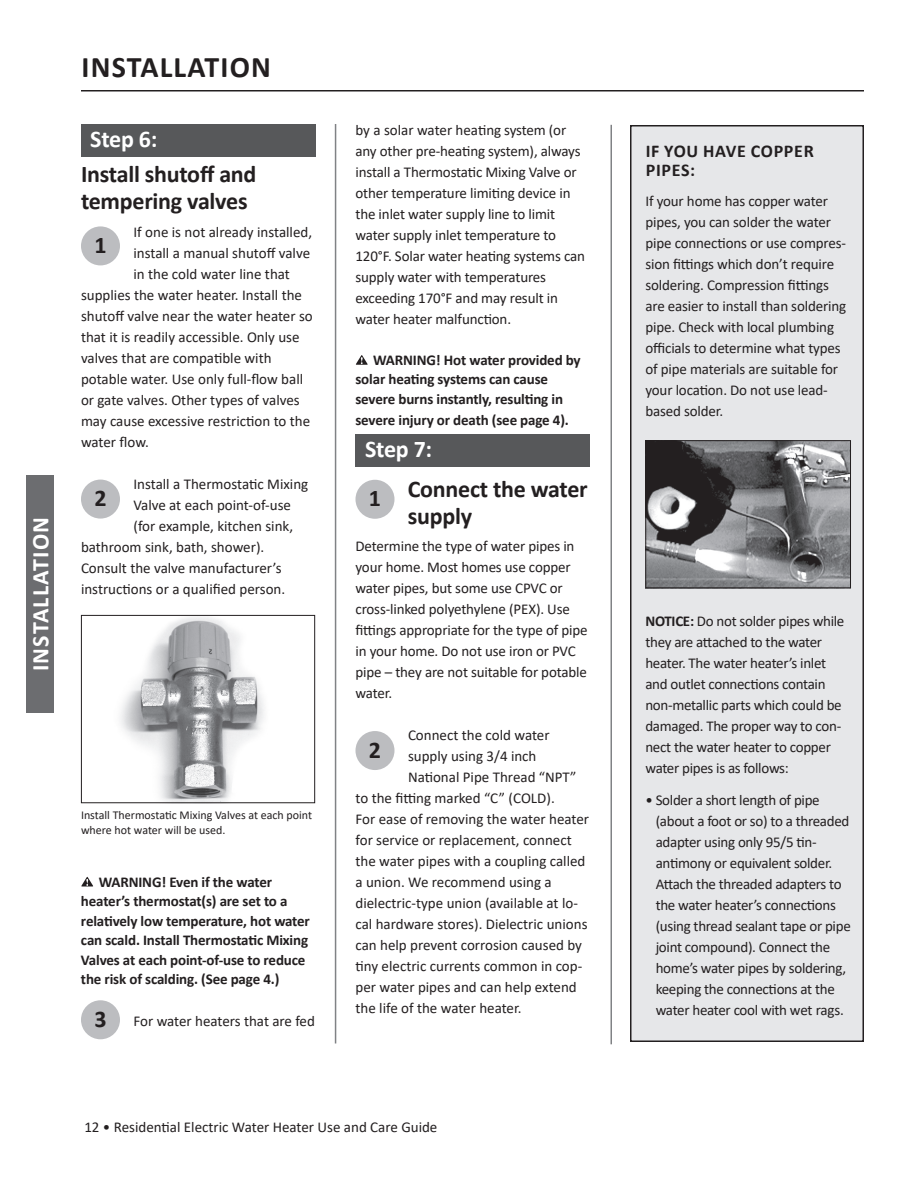
<style>
.page{position:relative;width:918px;height:1188px;background:#fff}
.page>*{position:absolute;margin:0;border:0;box-sizing:border-box;transform-origin:0 0}
.t1{font:700 30px "Calibri";letter-spacing:.04em;color:#231f20}
.t2{font:700 24px/27px "Calibri";letter-spacing:-.01em;color:#231f20}
.t3{font:700 24px "Calibri";letter-spacing:.04em;color:#fff}
.t4{font:700 18px/19.5px "Calibri";letter-spacing:.04em;color:#231f20}
.t5{font:15px/21px "Calibri";letter-spacing:-.01em;color:#231f20}
.t6{font:700 15px/19.5px "Calibri";letter-spacing:-.01em;color:#231f20}
.t7{font:12px/15px "Calibri";color:#231f20}
.s1{font-weight:700;font-size:24px}
.s2{font-weight:700}
</style>
<div class="page">
<div style="left:81px;top:226px;width:39px;height:39px;background:#bcbdc0;border-radius:50%"></div>
<div style="left:81px;top:480px;width:39px;height:39px;background:#bcbdc0;border-radius:50%"></div>
<svg style="left:81px;top:876px;width:12px;height:11px"></svg>
<div style="left:81px;top:1000px;width:39px;height:39px;background:#bcbdc0;border-radius:50%"></div>
<svg style="left:356px;top:355px;width:12px;height:10px"></svg>
<div style="left:356px;top:480px;width:38px;height:39px;background:#bcbdc0;border-radius:50%"></div>
<div style="left:356px;top:731px;width:38px;height:39px;background:#bcbdc0;border-radius:50%"></div>
<hr style="left:81px;top:90px;width:783px;height:2px;background:#231f20">
<hr style="left:335px;top:124px;width:1px;height:919px;background:#808285">
<hr style="left:610px;top:125px;width:2px;height:919px;background:#808285">
<img style="left:120px;top:617px;width:144px;height:184px">
<div style="left:81px;top:615px;width:234px;height:188px;border:1px solid #231f20"></div>
<div style="left:81px;top:124px;width:234px;height:34px;background:#57585a"></div>
<div style="left:356px;top:434px;width:234px;height:33px;background:#57585a"></div>
<div style="left:631px;top:126px;width:232px;height:915px;background:#e6e7e9"></div>
<div style="left:630px;top:125px;width:234px;height:917px;border:2px solid #231f20"></div>
<img style="left:647px;top:442px;width:202px;height:144px">
<div style="left:645px;top:440px;width:206px;height:148px;border:1px solid #231f20"></div>
<div style="left:27px;top:475px;width:27px;height:238px;background:#6c6d70"></div>
<h2 class="t3" style="left:24px;top:671px;width:156px;rotate:-90deg">INSTALLATION</h2>
<h1 class="t1" style="left:82px;top:45px;width:191px">INSTALLATION</h1>
<h2 class="t3" style="left:90px;top:122px;width:69px">Step 6:</h2>
<h2 class="t2" style="left:81px;top:160px;width:177px">Install shutoff and tempering valves</h2>
<h2 class="t2" style="left:94px;top:231px;width:14px">1</h2>
<p class="t5" style="left:134px;top:221px;width:180px">If one is not already installed,</p>
<p class="t5" style="left:134px;top:242px;width:178px">install a manual shutoff valve</p>
<p class="t5" style="left:134px;top:263px;width:158px">in the cold water line that</p>
<p class="t5" style="left:81px;top:284px;width:223px">supplies the water heater. Install the</p>
<p class="t5" style="left:81px;top:305px;width:233px">shutoff valve near the water heater so</p>
<p class="t5" style="left:81px;top:326px;width:220px">that it is readily accessible. Only use</p>
<p class="t5" style="left:81px;top:347px;width:192px">valves that are compatible with</p>
<p class="t5" style="left:81px;top:368px;width:224px">potable water. Use only full-flow ball</p>
<p class="t5" style="left:81px;top:389px;width:220px">or gate valves. Other types of valves</p>
<p class="t5" style="left:81px;top:410px;width:231px">may cause excessive restriction to the</p>
<p class="t5" style="left:81px;top:431px;width:69px">water flow.</p>
<p class="t5" style="left:134px;top:473px;width:176px">Install a Thermostatic Mixing</p>
<p class="t5" style="left:134px;top:494px;width:159px">Valve at each point-of-use</p>
<p class="t5" style="left:134px;top:515px;width:161px">(for example, kitchen sink,</p>
<p class="t5" style="left:81px;top:536px;width:185px">bathroom sink, bath, shower).</p>
<p class="t5" style="left:81px;top:557px;width:202px">Consult the valve manufacturer’s</p>
<p class="t5" style="left:81px;top:578px;width:206px">instructions or a qualified person.</p>
<h2 class="t2" style="left:94px;top:484px;width:14px">2</h2>
<p class="t7" style="left:81px;top:807px;width:233px">Install Thermostatic Mixing Valves at each point where hot water will be used.</p>
<p class="t6" style="left:81px;top:872px;width:230px;text-indent:18px">WARNING! Even if the water heater’s thermostat(s) are set to a relatively low temperature, hot water can scald. Install Thermostatic Mixing Valves at each point-of-use to reduce the risk of scalding. (See page 4.)</p>
<p class="t5" style="left:94px;top:1010px;width:222px"><span class="s1">3</span> For water heaters that are fed</p>
<p class="t5" style="left:356px;top:119px;width:231px">by a solar water heating system (or any other pre-heating system), always install a Thermostatic Mixing Valve or other temperature limiting device in the inlet water supply line to limit water supply inlet temperature to 120°F. Solar water heating systems can supply water with temperatures exceeding 170°F and may result in water heater malfunction.</p>
<p class="t6" style="left:355px;top:350px;width:227px;text-indent:18px">WARNING! Hot water provided by solar heating systems can cause severe burns instantly, resulting in</p>
<p class="t6" style="left:355px;top:410px;width:215px">severe injury or death (see page 4).</p>
<h2 class="t3" style="left:365px;top:432px;width:69px">Step 7:</h2>
<h2 class="t2" style="left:408px;top:475px;width:181px;text-indent:-39px">1 Connect the water supply</h2>
<p class="t5" style="left:356px;top:536px;width:234px">Determine the type of water pipes in your home. Most homes use copper water pipes, but some use CPVC or cross-linked polyethylene (PEX). Use fittings appropriate for the type of pipe in your home. Do not use iron or PVC pipe – they are not suitable for potable water.</p>
<p class="t5" style="left:408px;top:725px;width:143px">Connect the cold water</p>
<p class="t5" style="left:408px;top:746px;width:130px">supply using 3/4 inch</p>
<p class="t5" style="left:408px;top:767px;width:170px">National Pipe Thread “NPT”</p>
<p class="t5" style="left:356px;top:788px;width:201px">to the fitting marked “C” (COLD).</p>
<p class="t5" style="left:356px;top:809px;width:235px">For ease of removing the water heater</p>
<p class="t5" style="left:356px;top:830px;width:218px">for service or replacement, connect</p>
<p class="t5" style="left:356px;top:851px;width:231px">the water pipes with a coupling called</p>
<p class="t5" style="left:356px;top:872px;width:198px">a union. We recommend using a</p>
<p class="t5" style="left:356px;top:893px;width:224px">dielectric-type union (available at lo-</p>
<p class="t5" style="left:356px;top:914px;width:234px">cal hardware stores). Dielectric unions</p>
<p class="t5" style="left:356px;top:935px;width:228px">can help prevent corrosion caused by</p>
<p class="t5" style="left:356px;top:956px;width:228px">tiny electric currents common in cop-</p>
<p class="t5" style="left:356px;top:977px;width:223px">per water pipes and can help extend</p>
<p class="t5" style="left:356px;top:998px;width:168px">the life of the water heater.</p>
<h2 class="t2" style="left:369px;top:736px;width:14px">2</h2>
<p class="t5" style="left:84px;top:1116px;width:355px">12 • Residential Electric Water Heater Use and Care Guide</p>
<p class="t4" style="left:646px;top:141px;width:170px">IF YOU HAVE COPPER<br>PIPES:</p>
<p class="t5" style="left:645px;top:191px;width:202px">If your home has copper water pipes, you can solder the water pipe connections or use compres&shy;sion fittings which don’t require soldering. Compression fittings are easier to install than soldering pipe. Check with local plumbing officials to determine what types of pipe materials are suitable for your location. Do not use lead&shy;based solder.</p>
<p class="t5" style="left:645px;top:611px;width:201px"><span class="s2">NOTICE:</span> Do not solder pipes while they are attached to the water heater. The water heater’s inlet and outlet connections contain non-metallic parts which could be damaged. The proper way to con&shy;nect the water heater to copper water pipes is as follows:</p>
<p class="t5" style="left:656px;top:789px;width:197px;text-indent:-10px">• Solder a short length of pipe (about a foot or so) to a threaded adapter using only 95/5 tin&shy;antimony or equivalent solder.<br>Attach the threaded adapters to the water heater’s connections (using thread sealant tape or pipe joint compound). Connect the home’s water pipes by soldering, keeping the connections at the water heater cool with wet rags.</p>
</div>
